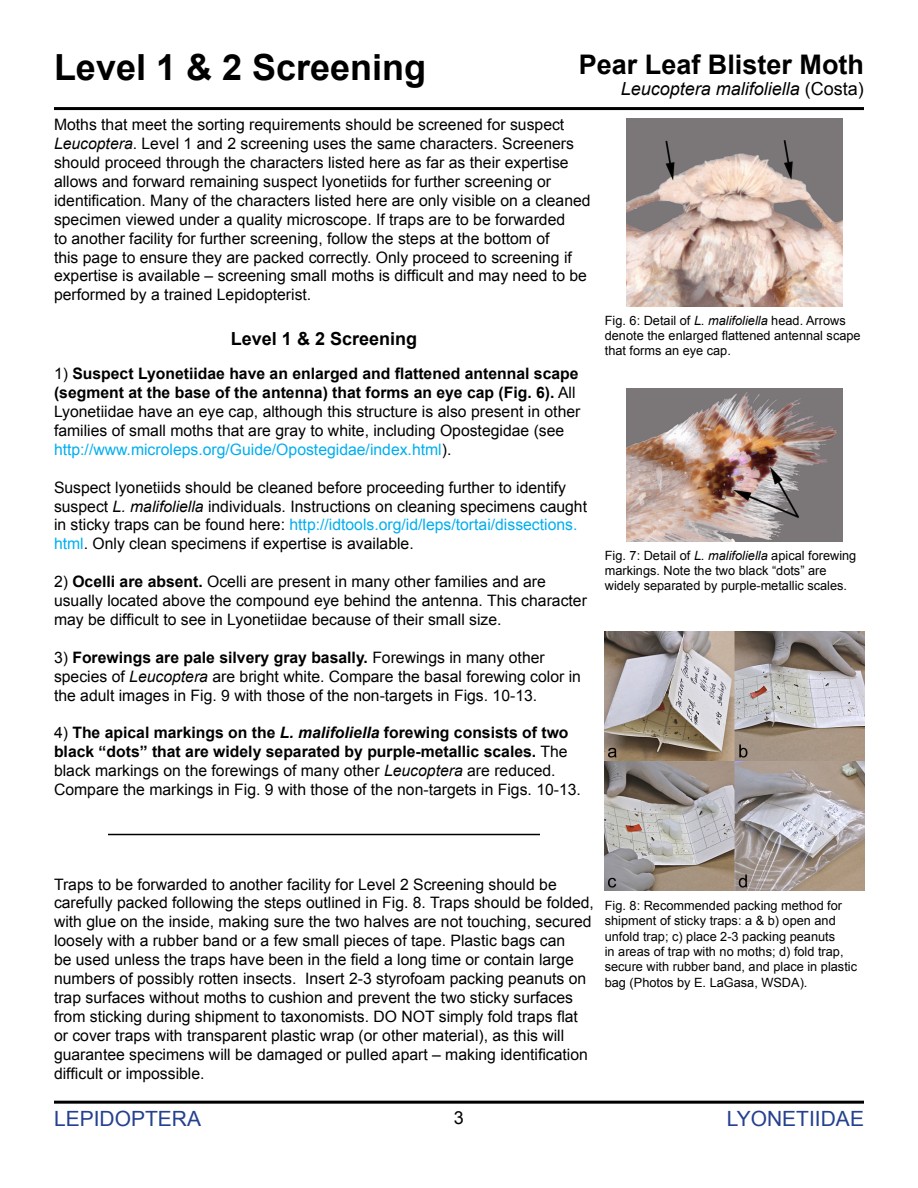
<style>
.page{position:relative;width:918px;height:1188px;background:#fff}
.page>*{position:absolute;margin:0;border:0;box-sizing:border-box;transform-origin:0 0}
.t1{font:700 36px "Arial";color:#000}
.t2{font:700 27px "Arial";color:#000}
.t3{font:21px "Arial";color:#25408f}
.t4{font:italic 18px "Arial";color:#000}
.t5{font:700 18px "Arial";color:#000}
.t6{font:18px "Arial";color:#000}
.t7{font:15.75px/18.9px "Arial";color:#000}
.t8{font:12.75px/15.3px "Arial";color:#000}
.s1{font-style:italic}
.s2{font-weight:700}
.s3{color:#00aeef}
.s4{font-weight:700;font-style:italic}
.s5{font-style:normal}
</style>
<div class="page">
<hr style="left:54px;top:1101px;width:810px;height:3px;background:#000">
<hr style="left:54px;top:107px;width:810px;height:3px;background:#000">
<img style="left:605px;top:632px;width:259px;height:259px">
<hr style="left:108px;top:834px;width:432px;height:1px;background:#000">
<img style="left:626px;top:389px;width:216px;height:153px">
<img style="left:626px;top:119px;width:216px;height:188px">
<h1 class="t1" style="left:54px;top:44px;width:374px">Level 1 &amp; 2 Screening</h1>
<p class="t7" style="left:54px;top:115px;width:538px">Moths that meet the sorting requirements should be screened for suspect <span class="s1">Leucoptera</span>. Level 1 and 2 screening uses the same characters. Screeners should proceed through the characters listed here as far as their expertise allows and forward remaining suspect lyonetiids for further screening or identification. Many of the characters listed here are only visible on a cleaned specimen viewed under a quality microscope. If traps are to be forwarded<br>to another facility for further screening, follow the steps at the bottom of<br>this page to ensure they are packed correctly. Only proceed to screening if expertise is available – screening small moths is difficult and may need to be performed by a trained Lepidopterist.</p>
<p class="t5" style="left:231px;top:327px;width:188px">Level 1 &amp; 2 Screening</p>
<p class="t7" style="left:54px;top:364px;width:528px">1) <span class="s2">Suspect Lyonetiidae have an enlarged and flattened antennal scape (segment at the base of the antenna) that forms an eye cap (Fig. 6).</span> All Lyonetiidae have an eye cap, although this structure is also present in other families of small moths that are gray to white, including Opostegidae (see <span class="s3">http://www.microleps.org/Guide/Opostegidae/index.html</span>).</p>
<p class="t7" style="left:54px;top:478px;width:535px">Suspect lyonetiids should be cleaned before proceeding further to identify suspect <span class="s1">L. malifoliella</span> individuals. Instructions on cleaning specimens caught in sticky traps can be found here: <span class="s3">http://idtools.org/id/leps/tortai/dissections. html</span>. Only clean specimens if expertise is available.</p>
<p class="t7" style="left:54px;top:572px;width:534px">2) <span class="s2">Ocelli are absent.</span> Ocelli are present in many other families and are usually located above the compound eye behind the antenna. This character may be difficult to see in Lyonetiidae because of their small size.</p>
<p class="t7" style="left:54px;top:648px;width:528px">3) <span class="s2">Forewings are pale silvery gray basally.</span> Forewings in many other species of <span class="s1">Leucoptera</span> are bright white. Compare the basal forewing color in the adult images in Fig. 9 with those of the non-targets in Figs. 10-13.</p>
<p class="t7" style="left:54px;top:724px;width:528px">4) <span class="s2">The apical markings on the</span> <span class="s4">L. malifoliella</span> <span class="s2">forewing consists of two black “dots” that are widely separated by purple-metallic scales.</span> The black markings on the forewings of many other <span class="s1">Leucoptera</span> are reduced.<br>Compare the markings in Fig. 9 with those of the non-targets in Figs. 10-13.</p>
<h2 class="t2" style="left:579px;top:46px;width:287px">Pear Leaf Blister Moth</h2>
<p class="t4" style="left:621px;top:77px;width:245px">Leucoptera malifoliella <span class="s5">(Costa)</span></p>
<p class="t8" style="left:605px;top:313px;width:257px">Fig. 6: Detail of <span class="s1">L. malifoliella</span> head. Arrows denote the enlarged flattened antennal scape that forms an eye cap.</p>
<p class="t8" style="left:605px;top:548px;width:253px">Fig. 7: Detail of <span class="s1">L. malifoliella</span> apical forewing markings. Note the two black “dots” are widely separated by purple-metallic scales.</p>
<p class="t7" style="left:54px;top:875px;width:542px">Traps to be forwarded to another facility for Level 2 Screening should be carefully packed following the steps outlined in Fig. 8. Traps should be folded, with glue on the inside, making sure the two halves are not touching, secured loosely with a rubber band or a few small pieces of tape. Plastic bags can<br>be used unless the traps have been in the field a long time or contain large numbers of possibly rotten insects. Insert 2-3 styrofoam packing peanuts on trap surfaces without moths to cushion and prevent the two sticky surfaces from sticking during shipment to taxonomists. DO NOT simply fold traps flat or cover traps with transparent plastic wrap (or other material), as this will guarantee specimens will be damaged or pulled apart – making identification difficult or impossible.</p>
<p class="t8" style="left:605px;top:898px;width:254px">Fig. 8: Recommended packing method for shipment of sticky traps: a &amp; b) open and unfold trap; c) place 2-3 packing peanuts<br>in areas of trap with no moths; d) fold trap, secure with rubber band, and place in plastic bag (Photos by E. LaGasa, WSDA).</p>
<h3 class="t3" style="left:54px;top:1105px;width:149px">LEPIDOPTERA</h3>
<p class="t6" style="left:454px;top:1106px;width:12px">3</p>
<h3 class="t3" style="left:727px;top:1105px;width:139px">LYONETIIDAE</h3>
</div>
